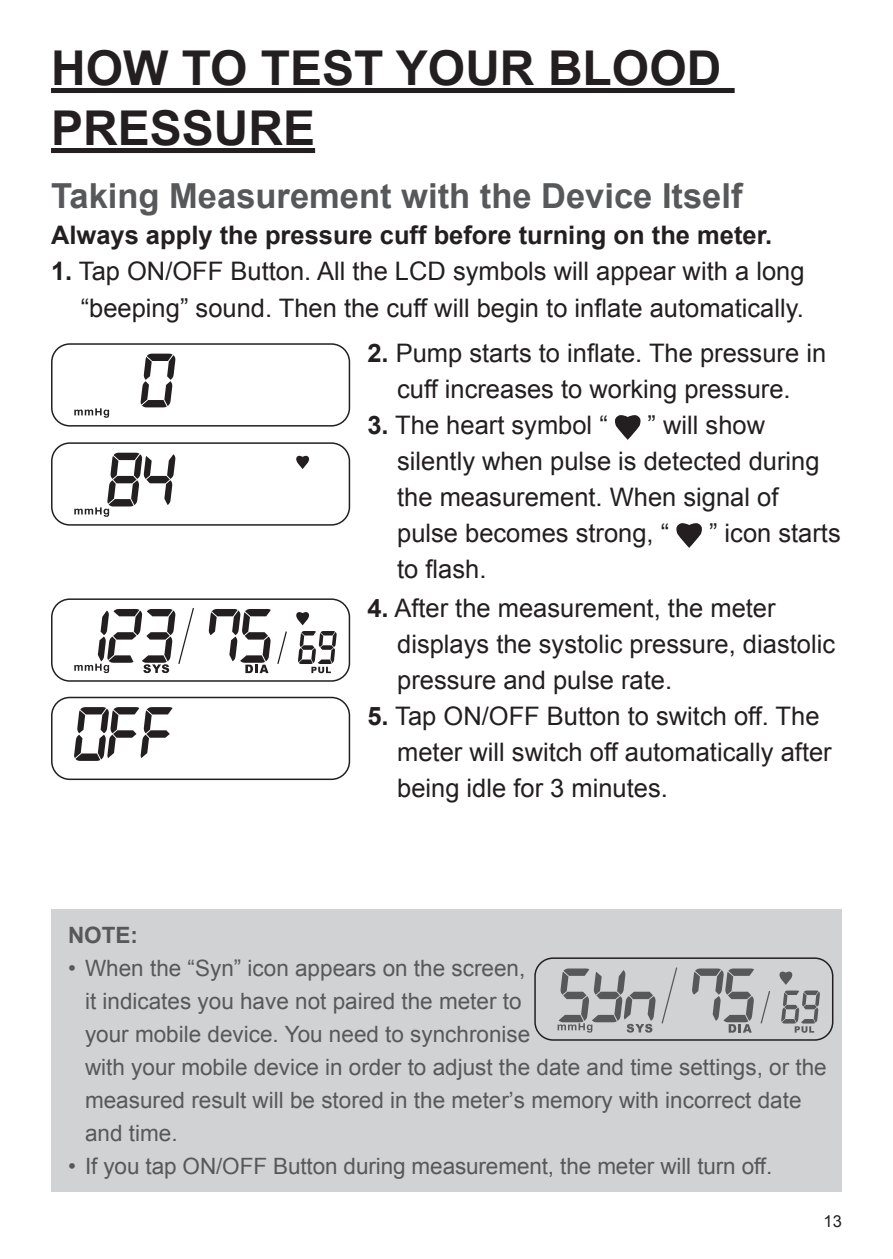
<style>
.page{position:relative;width:893px;height:1259px;background:#fff}
.page>*{position:absolute;margin:0;border:0;box-sizing:border-box;transform-origin:0 0}
.t1{font:700 48px/60px "Arial";color:#231f20}
.t2{font:700 34.5px "Arial";color:#57585a}
.t3{font:25.5px/36px "Arial";color:#231f20}
.t4{font:700 25.5px "Arial";color:#231f20}
.t5{font:22.5px/33px "Arial";color:#57585a}
.t6{font:700 22.5px "Arial";color:#57585a}
.t7{font:16.5px "Arial";color:#231f20}
.s1{font-weight:700}
</style>
<div class="page">
<svg style="left:615px;top:415px;width:26px;height:25px"></svg>
<svg style="left:676px;top:523px;width:26px;height:25px"></svg>
<div style="left:51px;top:909px;width:791px;height:282px;background:#d1d2d4"></div>
<div style="left:51px;top:88px;width:684px;height:5px;background:#231f20"></div>
<div style="left:51px;top:148px;width:264px;height:5px;background:#231f20"></div>
<svg style="left:141px;top:354px;width:34px;height:53px"></svg>
<svg style="left:74px;top:408px;width:35px;height:10px"></svg>
<div style="left:51px;top:343px;width:299px;height:83px;border:2px solid #231f20;border-radius:18px"></div>
<svg style="left:296px;top:455px;width:13px;height:14px"></svg>
<svg style="left:74px;top:453px;width:101px;height:64px"></svg>
<div style="left:51px;top:442px;width:299px;height:83px;border:2px solid #231f20;border-radius:18px"></div>
<div style="left:51px;top:598px;width:299px;height:84px;border:2px solid #231f20;border-radius:18px"></div>
<svg style="left:296px;top:612px;width:13px;height:13px"></svg>
<svg style="left:277px;top:631px;width:10px;height:33px"></svg>
<svg style="left:298px;top:631px;width:39px;height:42px"></svg>
<svg style="left:209px;top:609px;width:62px;height:64px"></svg>
<svg style="left:74px;top:608px;width:120px;height:65px"></svg>
<div style="left:51px;top:697px;width:299px;height:83px;border:2px solid #231f20;border-radius:18px"></div>
<svg style="left:74px;top:707px;width:99px;height:54px"></svg>
<svg style="left:760px;top:991px;width:10px;height:32px"></svg>
<svg style="left:661px;top:967px;width:16px;height:56px"></svg>
<svg style="left:779px;top:971px;width:41px;height:61px"></svg>
<svg style="left:692px;top:968px;width:62px;height:64px"></svg>
<svg style="left:558px;top:968px;width:97px;height:64px"></svg>
<div style="left:534px;top:957px;width:299px;height:83px;border:2px solid #231f20;border-radius:18px"></div>
<h1 class="t1" style="left:51px;top:40px;width:672px">HOW TO TEST YOUR BLOOD<br>PRESSURE</h1>
<h2 class="t2" style="left:51px;top:173px;width:693px">Taking Measurement with the Device Itself</h2>
<p class="t4" style="left:51px;top:218px;width:723px">Always apply the pressure cuff before turning on the meter.</p>
<p class="t3" style="left:51px;top:254px;width:755px;text-align:right"><span class="s1">1.</span> Tap ON/OFF Button. All the LCD symbols will appear with a long “beeping” sound. Then the cuff will begin to inflate automatically.</p>
<p class="t3" style="left:367px;top:335px;width:460px;text-align:center"><span class="s1">2.</span> Pump starts to inflate. The pressure in cuff increases to working pressure.</p>
<p class="t3" style="left:367px;top:407px;width:242px"><span class="s1">3.</span> The heart symbol “</p>
<p class="t3" style="left:397px;top:407px;width:424px;text-indent:250px">” will show silently when pulse is detected during the measurement. When signal of pulse becomes strong, “</p>
<p class="t3" style="left:709px;top:515px;width:133px">” icon starts</p>
<p class="t3" style="left:397px;top:551px;width:91px">to flash.</p>
<p class="t3" style="left:397px;top:590px;width:439px;text-indent:-30px"><span class="s1">4.</span> After the measurement, the meter displays the systolic pressure, diastolic pressure and pulse rate.</p>
<p class="t3" style="left:397px;top:698px;width:436px;text-indent:-30px"><span class="s1">5.</span> Tap ON/OFF Button to switch off. The meter will switch off automatically after being idle for 3 minutes.</p>
<p class="t6" style="left:68px;top:920px;width:71px">NOTE:</p>
<p class="t5" style="left:85px;top:951px;width:743px;text-indent:-17px">• When the “Syn” icon appears on the screen,<br>it indicates you have not paired the meter to<br>your mobile device. You need to synchronise<br>with your mobile device in order to adjust the date and time settings, or the measured result will be stored in the meterʼs memory with incorrect date and time.</p>
<p class="t5" style="left:68px;top:1149px;width:706px">• If you tap ON/OFF Button during measurement, the meter will turn off.</p>
<p class="t7" style="left:824px;top:1210px;width:20px">13</p>
</div>
